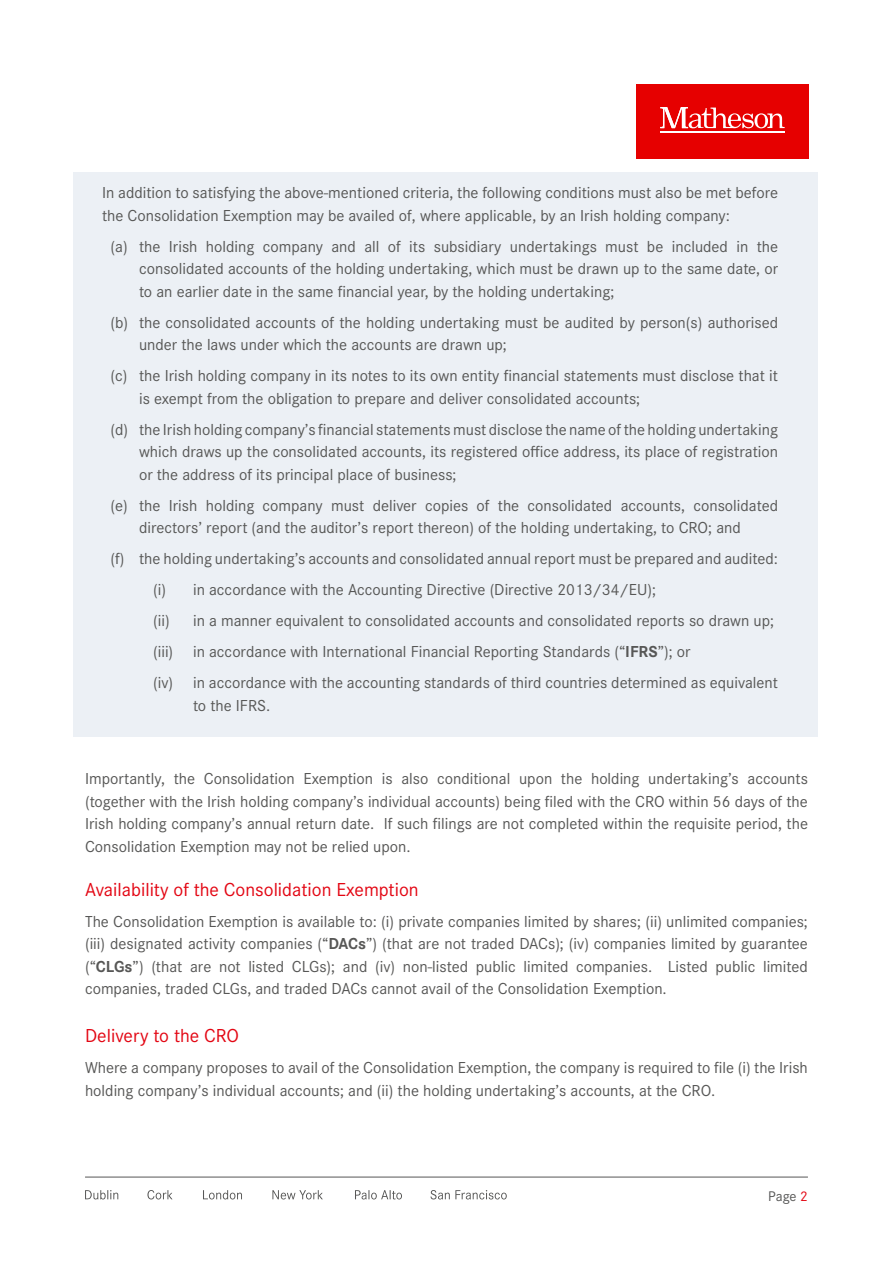
<style>
.page{position:relative;width:893px;height:1263px;background:#fff}
.page>*{position:absolute;margin:0;border:0;box-sizing:border-box;transform-origin:0 0}
.t1{font:19.5px "Corporate S Pro";color:#e30613}
.t2{font:16.5px/22.5px "Corporate S Pro";color:#575756}
.t3{font:14.55px "Corporate S Pro";color:#575756}
.s1{font-weight:700}
.s2{color:#e30613}
</style>
<div class="page">
<hr style="left:85px;top:1177px;width:723px;height:1px;background:#575756">
<svg style="left:85px;top:1190px;width:422px;height:9px"></svg>
<div style="left:74px;top:172px;width:744px;height:564px;background:#ecf0f5"></div>
<div style="left:636px;top:84px;width:172px;height:74px;background:#e60000"></div>
<hr style="left:660px;top:131px;width:125px;height:2px;background:#fff">
<svg style="left:660px;top:107px;width:125px;height:21px"></svg>
<p class="t2" style="left:102px;top:180px;width:678px">In addition to satisfying the above-mentioned criteria, the following conditions must also be met before the Consolidation Exemption may be availed of, where applicable, by an Irish holding company:</p>
<p class="t2" style="left:139px;top:234px;width:641px;text-align:justify;text-indent:-28px">(a) the Irish holding company and all of its subsidiary undertakings must be included in the consolidated accounts of the holding undertaking, which must be drawn up to the same date, or to an earlier date in the same financial year, by the holding undertaking;</p>
<p class="t2" style="left:139px;top:310px;width:641px;text-indent:-28px">(b) the consolidated accounts of the holding undertaking must be audited by person(s) authorised under the laws under which the accounts are drawn up;</p>
<p class="t2" style="left:139px;top:363px;width:640px;text-indent:-28px">(c) the Irish holding company in its notes to its own entity financial statements must disclose that it is exempt from the obligation to prepare and deliver consolidated accounts;</p>
<p class="t2" style="left:139px;top:417px;width:641px;text-align:justify;text-indent:-28px">(d) the Irish holding company’s financial statements must disclose the name of the holding undertaking which draws up the consolidated accounts, its registered office address, its place of registration or the address of its principal place of business;</p>
<p class="t2" style="left:111px;top:493px;width:669px;text-align:center">(e) the Irish holding company must deliver copies of the consolidated accounts, consolidated directors’ report (and the auditor’s report thereon) of the holding undertaking, to CRO; and</p>
<p class="t2" style="left:153px;top:542px;width:626px;line-height:31px;text-indent:-43px">(f) the holding undertaking’s accounts and consolidated annual report must be prepared and audited: (i) in accordance with the Accounting Directive (Directive 2013/34/EU);<br>(ii) in a manner equivalent to consolidated accounts and consolidated reports so drawn up; (iii) in accordance with International Financial Reporting Standards (“<span class="s1">IFRS</span>”); or<br>(iv) in accordance with the accounting standards of third countries determined as equivalent</p>
<p class="t2" style="left:193px;top:693px;width:79px">to the IFRS.</p>
<p class="t2" style="left:85px;top:766px;width:724px;text-align:justify">Importantly, the Consolidation Exemption is also conditional upon the holding undertaking’s accounts (together with the Irish holding company’s individual accounts) being filed with the CRO within 56 days of the Irish holding company’s annual return date. If such filings are not completed within the requisite period, the Consolidation Exemption may not be relied upon.</p>
<p class="t1" style="left:85px;top:875px;width:335px">Availability of the Consolidation Exemption</p>
<p class="t2" style="left:85px;top:909px;width:724px;text-align:justify">The Consolidation Exemption is available to: (i) private companies limited by shares; (ii) unlimited companies; (iii) designated activity companies (“<span class="s1">DACs</span>”) (that are not traded DACs); (iv) companies limited by guarantee (“<span class="s1">CLGs</span>”) (that are not listed CLGs); and (iv) non-listed public limited companies. Listed public limited companies, traded CLGs, and traded DACs cannot avail of the Consolidation Exemption.</p>
<p class="t1" style="left:85px;top:1021px;width:156px">Delivery to the CRO</p>
<p class="t2" style="left:85px;top:1055px;width:724px">Where a company proposes to avail of the Consolidation Exemption, the company is required to file (i) the Irish holding company’s individual accounts; and (ii) the holding undertaking’s accounts, at the CRO.</p>
<p class="t3" style="left:768px;top:1186px;width:41px">Page <span class="s2">2</span></p>
</div>
